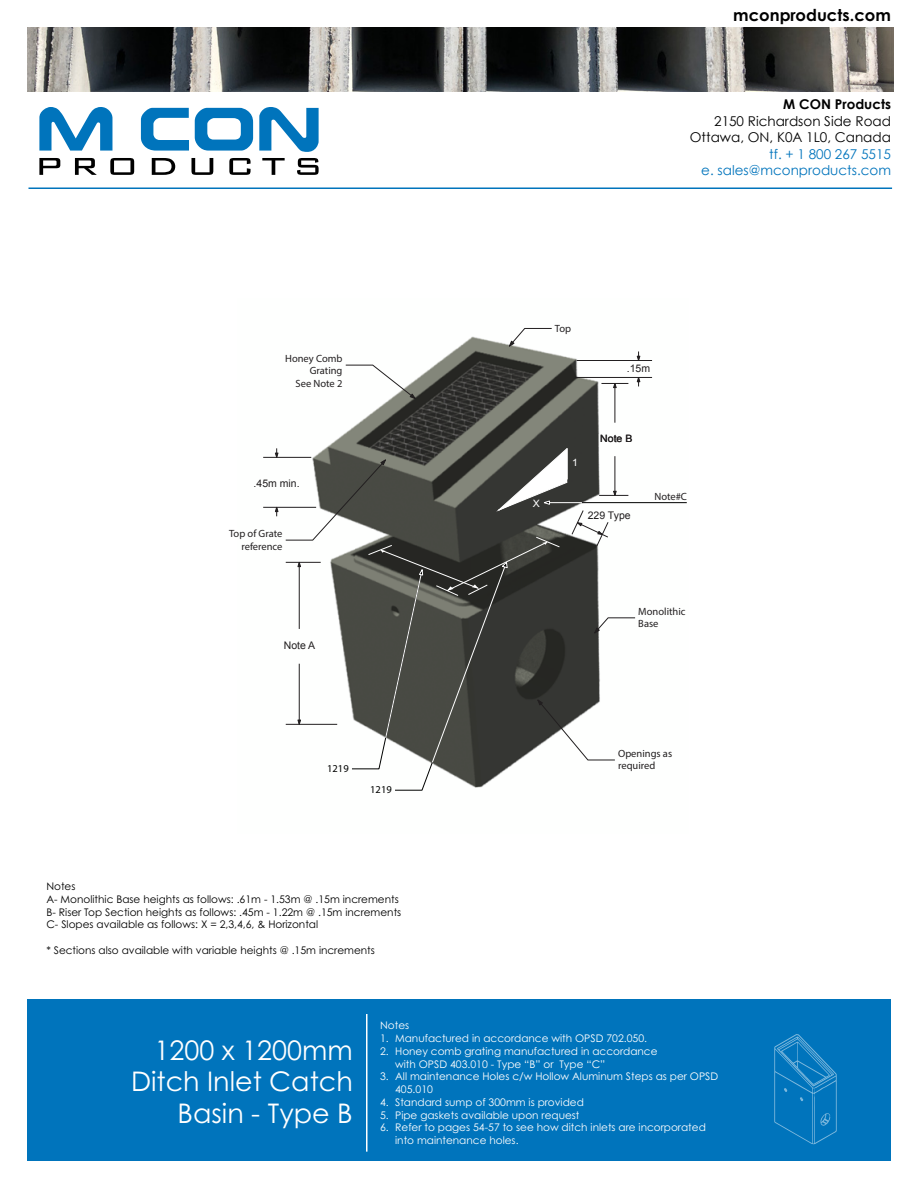
<style>
.page{position:relative;width:918px;height:1188px;background:#fff}
.page>*{position:absolute;margin:0;border:0;box-sizing:border-box;transform-origin:0 0}
.t1{font:27px/31.5px "Century Gothic Pro";color:#fff;text-align:right}
.t2{font:700 16.5px "Century Gothic Pro";color:#000}
.t3{font:13.5px/16.5px "Century Gothic";color:#000;text-align:right}
.t4{font:13.5px/16.5px "Century Gothic";color:#0074bc;text-align:right}
.t5{font:700 13.5px "Century Gothic";color:#000}
.t6{font:10.5px/12.8px "Century Gothic Pro";color:#fff}
.t7{font:10.5px/12.8px "Century Gothic Pro";color:#000}
.t8{font:10.5px/12.6px "Myriad Pro";color:#221f20;text-align:right}
.t9{font:10.5px "Arial";color:#221f20}
.t10{font:10.5px "Myriad Pro";color:#000}
.t11{font:10.05px "Arial";color:#221f20;scale:1.04 1}
.t12{font:10.05px "Arial";color:#fff;scale:1.04 1}
</style>
<div class="page">
<div style="left:27px;top:999px;width:864px;height:162px;background:#0074bc"></div>
<hr style="left:366px;top:1014px;width:2px;height:138px;background:#fff">
<svg style="left:774px;top:1034px;width:63px;height:110px"></svg>
<hr style="left:28px;top:188px;width:864px;height:1px;background:#0074bc">
<svg style="left:39px;top:107px;width:73px;height:44px"></svg>
<svg style="left:141px;top:108px;width:48px;height:43px"></svg>
<svg style="left:195px;top:108px;width:58px;height:43px"></svg>
<svg style="left:259px;top:107px;width:60px;height:45px"></svg>
<svg style="left:39px;top:158px;width:21px;height:17px"></svg>
<svg style="left:75px;top:158px;width:22px;height:17px"></svg>
<svg style="left:110px;top:158px;width:24px;height:17px"></svg>
<svg style="left:152px;top:158px;width:23px;height:17px"></svg>
<svg style="left:191px;top:158px;width:22px;height:17px"></svg>
<svg style="left:229px;top:158px;width:22px;height:17px"></svg>
<svg style="left:262px;top:158px;width:23px;height:17px"></svg>
<svg style="left:297px;top:158px;width:22px;height:17px"></svg>
<img style="left:27px;top:27px;width:864px;height:65px">
<img style="left:263px;top:336px;width:424px;height:282px">
<svg style="left:509px;top:328px;width:43px;height:19px"></svg>
<svg style="left:345px;top:365px;width:71px;height:34px"></svg>
<hr style="left:263px;top:507px;width:53px;height:1px;background:#221f20">
<hr style="left:263px;top:457px;width:48px;height:1px;background:#221f20">
<svg style="left:274px;top:504px;width:5px;height:12px"></svg>
<svg style="left:274px;top:448px;width:5px;height:12px"></svg>
<hr style="left:615px;top:383px;width:1px;height:40px;background:#221f20">
<svg style="left:601px;top:380px;width:27px;height:9px"></svg>
<hr style="left:575px;top:377px;width:77px;height:1px;background:#221f20">
<hr style="left:577px;top:360px;width:75px;height:1px;background:#221f20">
<svg style="left:636px;top:374px;width:5px;height:12px"></svg>
<svg style="left:636px;top:352px;width:5px;height:12px"></svg>
<hr style="left:582px;top:502px;width:105px;height:1px;background:#000">
<svg style="left:285px;top:448px;width:350px;height:343px"></svg>
<h2 class="t2" style="left:733px;top:5px;width:159px">mconproducts.com</h2>
<p class="t8" style="left:285px;top:352px;width:59px">Honey Comb<br>Grating<br>See Note 2</p>
<p class="t9" style="left:254px;top:477px;width:48px">.45m min.</p>
<p class="t8" style="left:229px;top:527px;width:55px">Top of Grate reference</p>
<p class="t9" style="left:284px;top:639px;width:33px">Note A</p>
<p class="t10" style="left:327px;top:762px;width:23px">1219</p>
<p class="t10" style="left:370px;top:783px;width:23px">1219</p>
<p class="t7" style="left:46px;top:880px;width:356px">Notes<br>A- Monolithic Base heights as follows: .61m - 1.53m @ .15m increments B- Riser Top Section heights as follows: .45m - 1.22m @ .15m increments C- Slopes available as follows: X = 2,3,4,6, &amp; Horizontal</p>
<p class="t7" style="left:46px;top:944px;width:330px">* Sections also available with variable heights @ .15m increments</p>
<p class="t5" style="left:783px;top:96px;width:109px">M CON Products</p>
<p class="t3" style="left:690px;top:113px;width:203px">2150 Richardson Side Road<br>Ottawa, ON, K0A 1L0, Canada</p>
<p class="t4" style="left:701px;top:146px;width:191px">tf. + 1 800 267 5515<br>e. sales@mconproducts.com</p>
<p class="t8" style="left:555px;top:322px;width:18px">Top</p>
<p class="t9" style="left:627px;top:362px;width:25px">.15m</p>
<p class="t12" style="left:533px;top:497px;width:8px">X</p>
<p class="t12" style="left:572px;top:456px;width:7px">1</p>
<p class="t11" style="left:600px;top:432px;width:32px">Note B</p>
<p class="t9" style="left:588px;top:509px;width:45px">229 Type</p>
<p class="t8" style="left:654px;top:490px;width:34px">Note#C</p>
<p class="t8" style="left:638px;top:605px;width:49px;text-align:left">Monolithic<br>Base</p>
<p class="t8" style="left:618px;top:747px;width:56px;text-align:left">Openings as required</p>
<h1 class="t1" style="left:131px;top:1034px;width:223px">1200 x 1200mm<br>Ditch Inlet Catch<br>Basin - Type B</h1>
<p class="t6" style="left:380px;top:1019px;width:31px">Notes</p>
<p class="t6" style="left:380px;top:1032px;width:269px">1. Manufactured in accordance with OPSD 702.050.</p>
<p class="t6" style="left:395px;top:1045px;width:264px;text-indent:-15px">2. Honey comb grating manufactured in accordance with OPSD 403.010 - Type “B” or Type “C”</p>
<p class="t6" style="left:395px;top:1070px;width:325px;text-indent:-15px">3. All maintenance Holes c/w Hollow Aluminum Steps as per OPSD<br>405.010</p>
<p class="t6" style="left:380px;top:1095px;width:205px">4. Standard sump of 300mm is provided</p>
<p class="t6" style="left:380px;top:1108px;width:201px">5. Pipe gaskets available upon request</p>
<p class="t6" style="left:395px;top:1121px;width:312px;text-indent:-15px">6. Refer to pages 54-57 to see how ditch inlets are incorporated into maintenance holes.</p>
</div>
